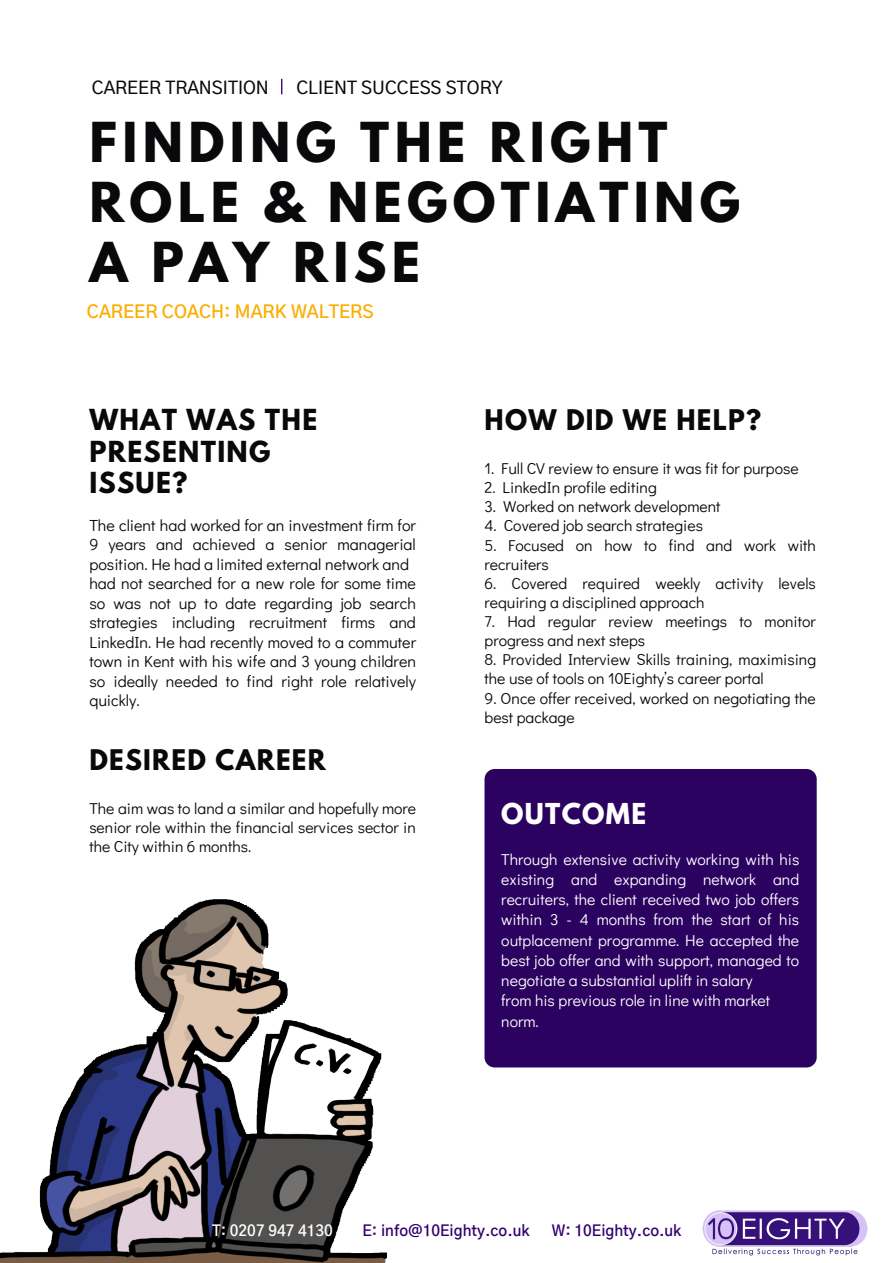
<style>
.page{position:relative;width:893px;height:1263px;background:#fff}
.page>*{position:absolute;margin:0;border:0;box-sizing:border-box;transform-origin:0 0}
.t1{font:700 48.75px/60px "League Spartan";letter-spacing:.11em;color:#09080a}
.t2{font:700 25.65px/31.5px "League Spartan";letter-spacing:.05em;color:#09080a}
.t3{font:700 25.5px "League Spartan";letter-spacing:.05em;color:#fff}
.t4{font:700 25.2px "League Spartan";letter-spacing:.05em;color:#09080a}
.t5{font:500 17.77px "Gothic A1";color:#09080a}
.t6{font:600 17.77px "Gothic A1";color:#faae03}
.t7{font:16.05px/19.5px "Didact Gothic";color:#09080a}
.t8{font:15.75px/19.1px "Didact Gothic";color:#09080a}
.t9{font:15.75px/20.2px "Didact Gothic";color:#fff}
.t10{font:600 15.15px "Gothic A1";color:#330072}
.t11{font:600 15.15px "Gothic A1";color:#fff}
</style>
<div class="page">
<svg style="left:281px;top:79px;width:1px;height:15px"></svg>
<img style="left:702px;top:1210px;width:166px;height:45px">
<img style="left:0;top:899px;width:387px;height:364px">
<div style="left:484px;top:769px;width:332px;height:298px;background:#2c0260;border-radius:10px"></div>
<p class="t5" style="left:92px;top:80px;width:178px">CAREER TRANSITION</p>
<p class="t5" style="left:296px;top:80px;width:208px">CLIENT SUCCESS STORY</p>
<h1 class="t1" style="left:89px;top:119px;width:652px">FINDING THE RIGHT<br>ROLE &amp; NEGOTIATING<br>A PAY RISE</h1>
<p class="t6" style="left:87px;top:303px;width:288px">CAREER COACH: MARK WALTERS</p>
<h2 class="t2" style="left:89px;top:408px;width:229px">WHAT WAS THE<br>PRESENTING<br>ISSUE?</h2>
<p class="t7" style="left:89px;top:515px;width:328px">The client had worked for an investment firm for 9 years and achieved a senior managerial position. He had a limited external network and had not searched for a new role for some time so was not up to date regarding job search strategies including recruitment firms and LinkedIn. He had recently moved to a commuter town in Kent with his wife and 3 young children so ideally needed to find right role relatively quickly.</p>
<h3 class="t4" style="left:89px;top:747px;width:238px">DESIRED CAREER</h3>
<p class="t8" style="left:89px;top:798px;width:328px;text-align:justify">The aim was to land a similar and hopefully more senior role within the financial services sector in the City within 6 months.</p>
<h3 class="t4" style="left:484px;top:407px;width:278px">HOW DID WE HELP?</h3>
<p class="t8" style="left:484px;top:458px;width:316px">1. Full CV review to ensure it was fit for purpose</p>
<p class="t8" style="left:484px;top:477px;width:174px">2. LinkedIn profile editing</p>
<p class="t8" style="left:484px;top:496px;width:237px">3. Worked on network development</p>
<p class="t8" style="left:484px;top:516px;width:220px">4. Covered job search strategies</p>
<p class="t8" style="left:484px;top:535px;width:333px">5. Focused on how to find and work with recruiters</p>
<p class="t8" style="left:484px;top:573px;width:333px">6. Covered required weekly activity levels requiring a disciplined approach</p>
<p class="t8" style="left:484px;top:611px;width:333px">7. Had regular review meetings to monitor progress and next steps</p>
<p class="t8" style="left:484px;top:650px;width:333px">8. Provided Interview Skills training, maximising the use of tools on 10Eighty’s career portal</p>
<p class="t8" style="left:484px;top:688px;width:333px">9. Once offer received, worked on negotiating the best package</p>
<h3 class="t3" style="left:501px;top:801px;width:146px">OUTCOME</h3>
<p class="t9" style="left:501px;top:848px;width:300px">Through extensive activity working with his existing and expanding network and recruiters, the client received two job offers within 3 - 4 months from the start of his outplacement programme. He accepted the best job offer and with support, managed to negotiate a substantial uplift in salary<br>from his previous role in line with market norm.</p>
<p class="t11" style="left:212px;top:1224px;width:122px">T: 0207 947 4130</p>
<p class="t10" style="left:362px;top:1224px;width:169px">E: info@10Eighty.co.uk</p>
<p class="t10" style="left:552px;top:1224px;width:131px">W: 10Eighty.co.uk</p>
</div>
